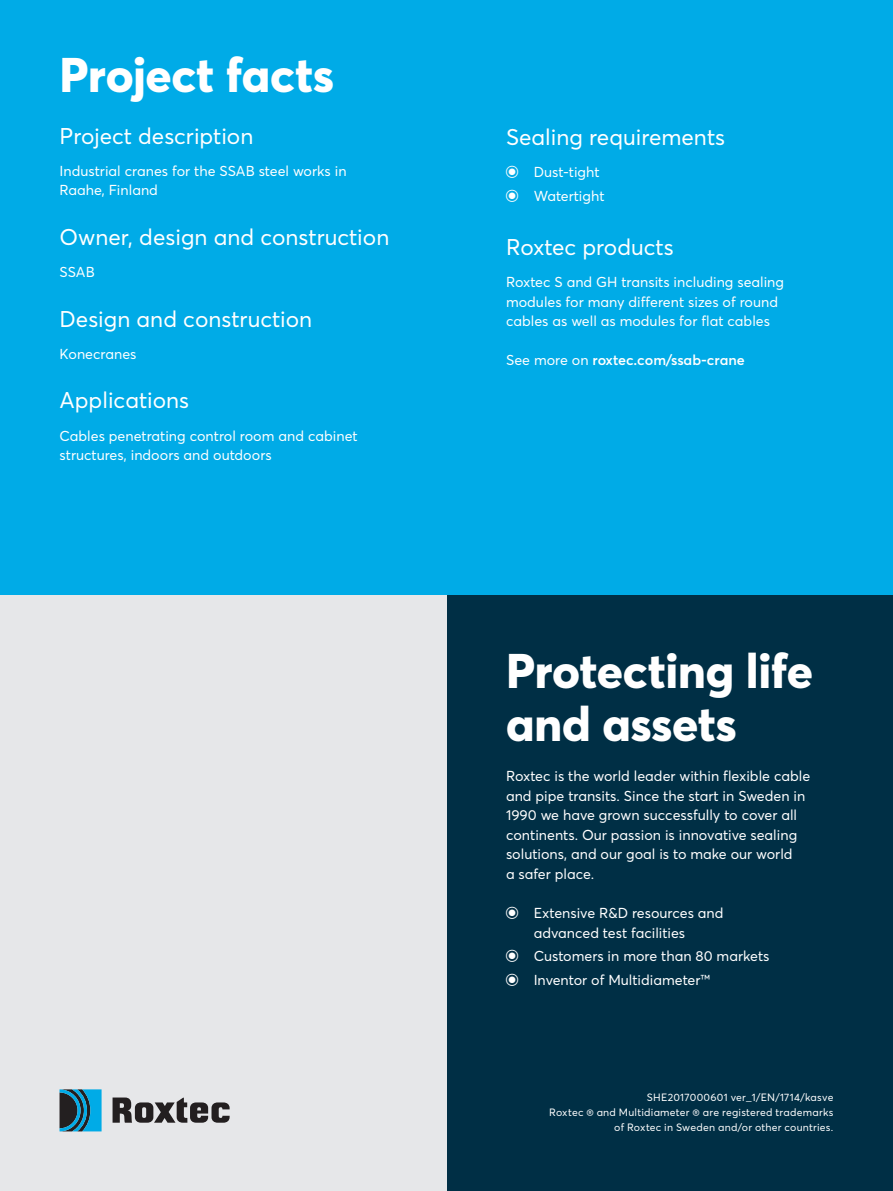
<style>
.page{position:relative;width:893px;height:1191px;background:#fff}
.page>*{position:absolute;margin:0;border:0;box-sizing:border-box;transform-origin:0 0}
.ROS_Heading2_EN{font:800 48px/52.5px "Averta";letter-spacing:-.005em;color:#fff}
.ROS_Heading5_EN{font:22.5px "Averta";color:#fff}
.ROS_Body_Regular_EN{font:14.25px/19.5px "Averta";color:#fff}
.ROS_Body_Regular_EN-2{font:600 14.25px "Averta";color:#fff}
.ROS_ArtNo_Regular_EN{font:10.5px/15px "Averta";letter-spacing:.025em;color:#fff;text-align:right}
.s1{font-weight:400}
</style>
<div class="page">
<div style="left:0;top:0;width:893px;height:595px;background:#00abe7"></div>
<div style="left:446px;top:595px;width:447px;height:596px;background:#002f45"></div>
<div style="left:0;top:595px;width:446px;height:596px;background:#e6e7e9"></div>
<svg style="left:113px;top:1097px;width:117px;height:25px"></svg>
<svg style="left:60px;top:1089px;width:42px;height:42px;background:#196f8e"></svg>
<p class="ROS_Heading2_EN" style="left:60px;top:48px;width:276px">Project facts</p>
<p class="ROS_Heading5_EN" style="left:60px;top:122px;width:195px">Project description</p>
<p class="ROS_Body_Regular_EN" style="left:60px;top:161px;width:289px">Industrial cranes for the SSAB steel works in<br>Raahe, Finland</p>
<p class="ROS_Heading5_EN" style="left:60px;top:223px;width:331px">Owner, design and construction</p>
<p class="ROS_Body_Regular_EN" style="left:60px;top:262px;width:37px">SSAB</p>
<p class="ROS_Heading5_EN" style="left:60px;top:305px;width:254px">Design and construction</p>
<p class="ROS_Body_Regular_EN" style="left:60px;top:344px;width:78px">Konecranes</p>
<p class="ROS_Heading5_EN" style="left:60px;top:386px;width:131px">Applications</p>
<p class="ROS_Body_Regular_EN" style="left:60px;top:426px;width:300px">Cables penetrating control room and cabinet structures, indoors and outdoors</p>
<p class="ROS_Heading5_EN" style="left:506px;top:123px;width:221px">Sealing requirements</p>
<p class="ROS_Body_Regular_EN" style="left:534px;top:162px;width:67px">Dust-tight</p>
<p class="ROS_Body_Regular_EN" style="left:534px;top:186px;width:72px">Watertight</p>
<p class="ROS_Heading5_EN" style="left:506px;top:233px;width:169px">Roxtec products</p>
<p class="ROS_Body_Regular_EN" style="left:506px;top:272px;width:280px">Roxtec S and GH transits including sealing modules for many different sizes of round cables as well as modules for flat cables</p>
<p class="ROS_Body_Regular_EN-2" style="left:506px;top:351px;width:240px"><span class="s1">See more on</span> roxtec.com/ssab-crane</p>
<p class="ROS_Heading2_EN" style="left:506px;top:644px;width:309px">Protecting life and assets</p>
<p class="ROS_Body_Regular_EN" style="left:506px;top:766px;width:306px">Roxtec is the world leader within flexible cable and pipe transits. Since the start in Sweden in 1990 we have grown successfully to cover all continents. Our passion is innovative sealing solutions, and our goal is to make our world<br>a safer place.</p>
<p class="ROS_Body_Regular_EN" style="left:534px;top:903px;width:191px">Extensive R&amp;D resources and advanced test facilities</p>
<p class="ROS_Body_Regular_EN" style="left:534px;top:946px;width:237px">Customers in more than 80 markets</p>
<p class="ROS_Body_Regular_EN" style="left:534px;top:970px;width:178px">Inventor of Multidiameter™</p>
<p class="ROS_ArtNo_Regular_EN" style="left:647px;top:1090px;width:188px">SHE2017000601 ver_1/EN/1714/kasve</p>
<p class="ROS_ArtNo_Regular_EN" style="left:549px;top:1105px;width:286px">Roxtec ® and Multidiameter ® are registered trademarks of Roxtec in Sweden and/or other countries.</p>
</div>
